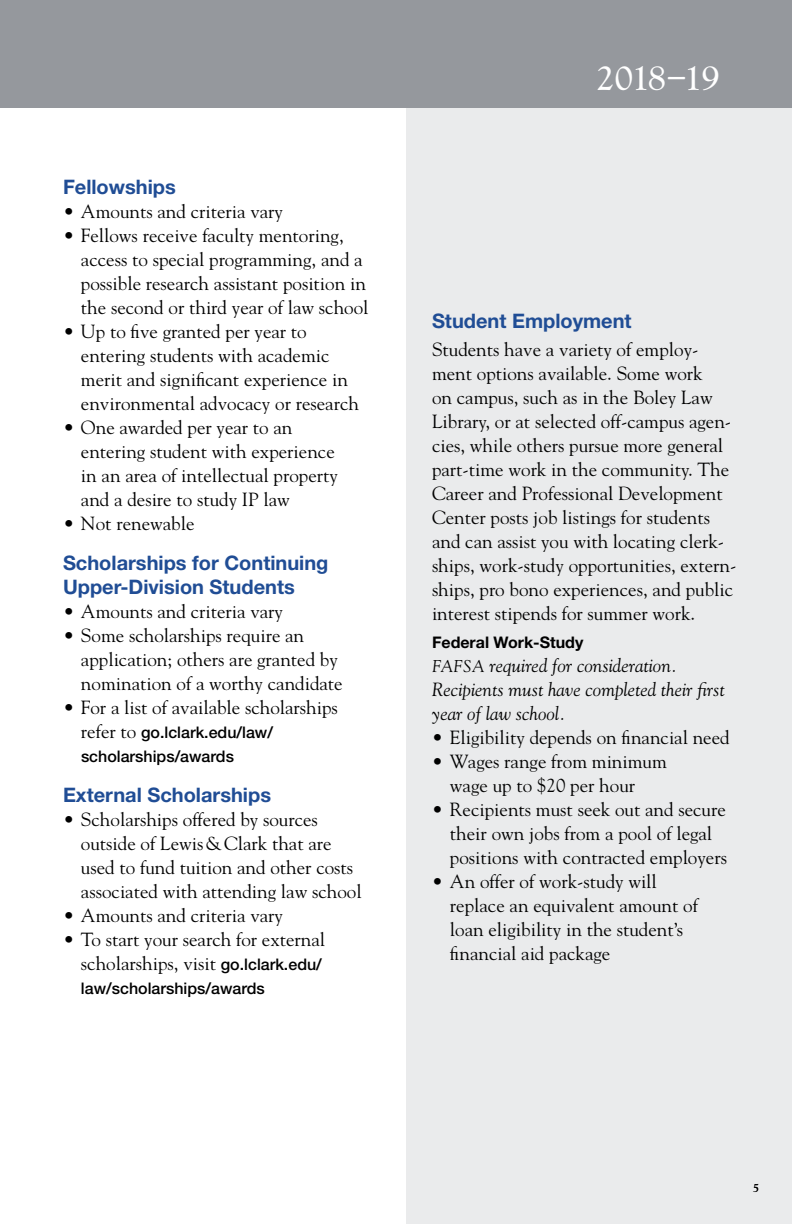
<style>
.page{position:relative;width:792px;height:1224px;background:#fff}
.page>*{position:absolute;margin:0;border:0;box-sizing:border-box;transform-origin:0 0}
.t1{font:36px "Goudy Catalogue EF";letter-spacing:-.05em;color:#fff}
.t2{font:700 20px/24px "Helvetica Neue LT Std";color:#204d95}
.t3{font:19px/24px "Goudy Std";color:#000}
.t4{font:italic 19px/24px "Goudy Std";color:#000}
.t5{font:500 16px/24px "Helvetica Neue LT Std";color:#000}
.t6{font:700 16px "Helvetica Neue LT Std";color:#000}
.t7{font:12px "Goudy Catalogue EF";color:#000}
.s1{font-family:"Goudy Std";font-weight:400;font-size:19px}
.s2{font-family:"Helvetica Neue LT Std";font-weight:500;font-size:16px}
.s3{font-size:17px}
</style>
<div class="page">
<div style="left:406px;top:99px;width:386px;height:1125px;background:#eaebec"></div>
<div style="left:0;top:0;width:792px;height:108px;background:#95989d"></div>
<p class="t2" style="left:63px;top:175px;width:114px">Fellowships</p>
<p class="t3" style="left:63px;top:199px;width:222px">• Amounts and criteria vary</p>
<p class="t3" style="left:81px;top:223px;width:289px;text-indent:-18px">• Fellows receive faculty mentoring, access to special programming, and a possible research assistant position in the second or third year of law school</p>
<p class="t3" style="left:81px;top:319px;width:280px;text-indent:-18px">• Up to five granted per year to entering students with academic merit and significant experience in environmental advocacy or research</p>
<p class="t3" style="left:81px;top:415px;width:258px;text-indent:-18px">• One awarded per year to an entering student with experience in an area of intellectual property and a desire to study IP law</p>
<p class="t3" style="left:63px;top:511px;width:133px">• Not renewable</p>
<p class="t2" style="left:63px;top:551px;width:267px">Scholarships for Continuing<br>Upper-Division Students</p>
<p class="t3" style="left:63px;top:599px;width:222px">• Amounts and criteria vary</p>
<p class="t3" style="left:81px;top:623px;width:263px;text-indent:-18px">• Some scholarships require an application; others are granted by nomination of a worthy candidate</p>
<p class="t3" style="left:63px;top:695px;width:276px">• For a list of available scholarships</p>
<p class="t5" style="left:81px;top:720px;width:194px"><span class="s1">refer to</span> go.lclark.edu/law/ scholarships/awards</p>
<p class="t2" style="left:63px;top:783px;width:210px">External Scholarships</p>
<p class="t3" style="left:81px;top:807px;width:282px;text-indent:-18px">• Scholarships offered by sources outside of Lewis&amp;Clark that are used to fund tuition and other costs associated with attending law school</p>
<p class="t3" style="left:63px;top:903px;width:222px">• Amounts and criteria vary</p>
<p class="t3" style="left:63px;top:927px;width:264px;text-align:right">• To start your search for external scholarships, visit <span class="s2">go.lclark.edu/</span></p>
<p class="t5" style="left:81px;top:976px;width:185px">law/scholarships/awards</p>
<h1 class="t1" style="left:596px;top:58px;width:126px">2018–19</h1>
<p class="t2" style="left:432px;top:309px;width:201px">Student Employment</p>
<p class="t3" style="left:432px;top:337px;width:306px">Students have a variety of employ&shy;ment options available. Some work<br>on campus, such as in the Boley Law Library, or at selected off-campus agen&shy;cies, while others pursue more general part-time work in the community. The Career and Professional Development Center posts job listings for students and can assist you with locating clerk&shy;ships, work-study opportunities, extern&shy;ships, pro bono experiences, and public interest stipends for summer work.</p>
<p class="t6" style="left:432px;top:633px;width:153px">Federal Work-Study</p>
<p class="t4" style="left:432px;top:654px;width:294px"><span class="s3">FAFSA</span> required for consideration.<br>Recipients must have completed their first year of law school.</p>
<p class="t3" style="left:432px;top:725px;width:299px">• Eligibility depends on financial need</p>
<p class="t3" style="left:450px;top:749px;width:218px;text-indent:-18px">• Wages range from minimum wage up to $20 per hour</p>
<p class="t3" style="left:450px;top:797px;width:279px;text-indent:-18px">• Recipients must seek out and secure their own jobs from a pool of legal positions with contracted employers</p>
<p class="t3" style="left:450px;top:869px;width:250px;text-indent:-18px">• An offer of work-study will replace an equivalent amount of loan eligibility in the student’s financial aid package</p>
<p class="t7" style="left:753px;top:1182px;width:8px">5</p>
</div>
